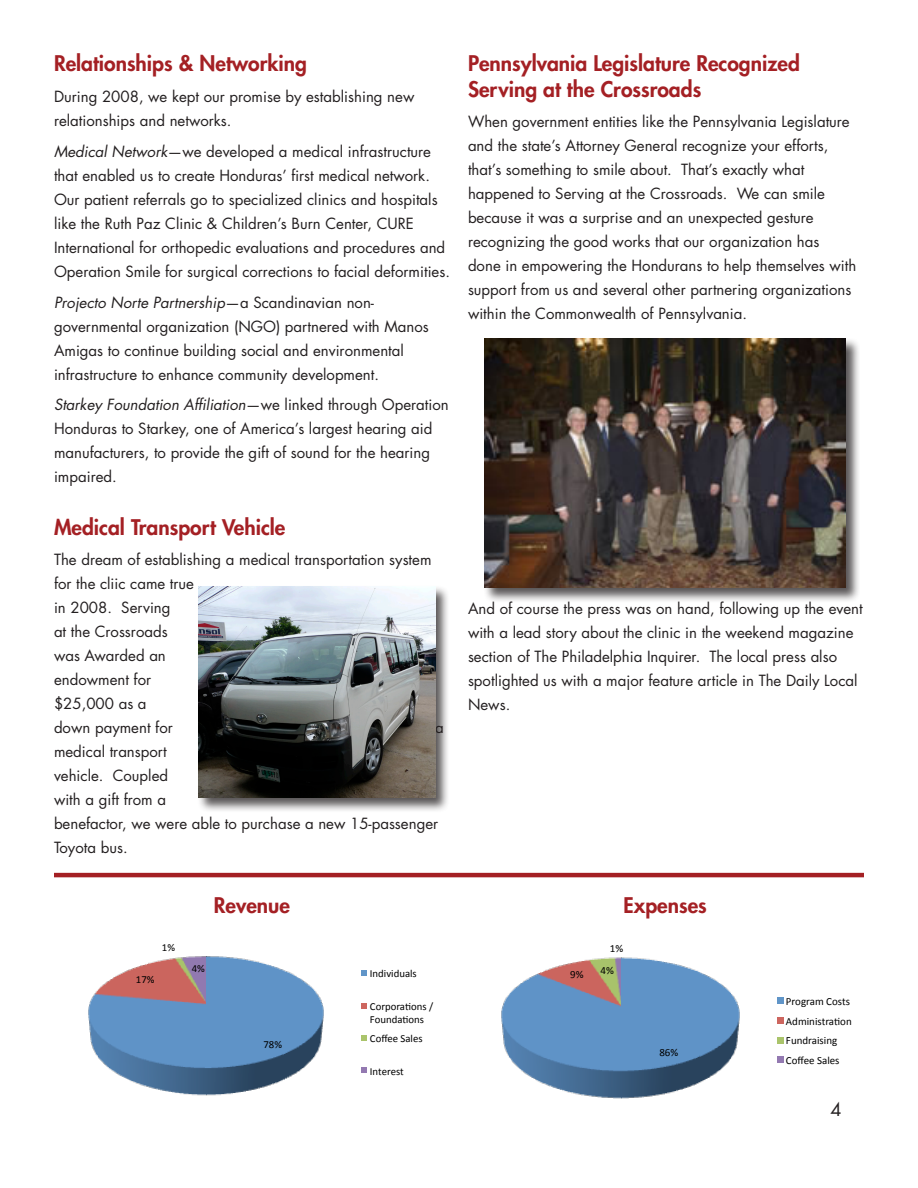
<style>
.page{position:relative;width:918px;height:1188px;background:#fff}
.page>*{position:absolute;margin:0;border:0;box-sizing:border-box;transform-origin:0 0}
.t1{font:800 21px/25.2px "Futura Std";color:#a42024}
.t2{font:18px "Futura Std";color:#231f20}
.t3{font:15px/24px "Futura Std";color:#231f20}
.t4{font:10.95px/19.8px "Calibri";color:#000}
.t5{font:10.8px/12.9px "Calibri";color:#000}
.s1{font-style:italic}
</style>
<div class="page">
<div style="left:197px;top:585px;width:253px;height:228px;background:#231f20;opacity:.75"></div>
<img style="left:199px;top:586px;width:236px;height:212px">
<div style="left:483px;top:337px;width:377px;height:266px;background:#231f20;opacity:.75"></div>
<img style="left:485px;top:339px;width:361px;height:249px">
<svg style="left:501px;top:957px;width:283px;height:142px"></svg>
<hr style="left:54px;top:873px;width:810px;height:4px;background:#a42024">
<svg style="left:88px;top:956px;width:279px;height:140px"></svg>
<h1 class="t1" style="left:54px;top:51px;width:255px">Relationships &amp; Networking</h1>
<p class="t3" style="left:54px;top:85px;width:362px">During 2008, we kept our promise by establishing new relationships and networks.</p>
<p class="t3" style="left:54px;top:139px;width:397px"><span class="s1">Medical Network</span>—we developed a medical infrastructure that enabled us to create Honduras’ first medical network.<br>Our patient referrals go to specialized clinics and hospitals like the Ruth Paz Clinic &amp; Children’s Burn Center, CURE International for orthopedic evaluations and procedures and Operation Smile for surgical corrections to facial deformities.</p>
<p class="t3" style="left:54px;top:290px;width:376px"><span class="s1">Projecto Norte Partnership</span>—a Scandinavian non&shy;governmental organization (NGO) partnered with Manos Amigas to continue building social and environmental infrastructure to enhance community development.</p>
<p class="t3" style="left:54px;top:393px;width:396px"><span class="s1">Starkey Foundation Affiliation</span>—we linked through Operation Honduras to Starkey, one of America’s largest hearing aid manufacturers, to provide the gift of sound for the hearing impaired.</p>
<h1 class="t1" style="left:54px;top:514px;width:233px">Medical Transport Vehicle</h1>
<p class="t3" style="left:54px;top:548px;width:379px">The dream of establishing a medical transportation system for the cliic came true<br>in 2008. Serving<br>at the Crossroads<br>was Awarded an<br>endowment for<br>$25,000 as a<br>down payment for</p>
<p class="t3" style="left:435px;top:716px;width:10px">a</p>
<p class="t3" style="left:54px;top:740px;width:386px">medical transport<br>vehicle. Coupled<br>with a gift from a<br>benefactor, we were able to purchase a new 15-passenger<br>Toyota bus.</p>
<h1 class="t1" style="left:468px;top:51px;width:333px">Pennsylvania Legislature Recognized<br>Serving at the Crossroads</h1>
<p class="t3" style="left:468px;top:110px;width:390px">When government entities like the Pennsylvania Legislature and the state’s Attorney General recognize your efforts, that’s something to smile about. That’s exactly what happened to Serving at the Crossroads. We can smile because it was a surprise and an unexpected gesture recognizing the good works that our organization has<br>done in empowering the Hondurans to help themselves with support from us and several other partnering organizations within the Commonwealth of Pennsylvania.</p>
<p class="t3" style="left:468px;top:597px;width:396px">And of course the press was on hand, following up the event with a lead story about the clinic in the weekend magazine section of The Philadelphia Inquirer. The local press also spotlighted us with a major feature article in The Daily Local News.</p>
<p class="t5" style="left:162px;top:942px;width:17px">1% </p>
<p class="t5" style="left:136px;top:973px;width:23px">17% </p>
<h1 class="t1" style="left:214px;top:892px;width:78px">Revenue</h1>
<h1 class="t1" style="left:624px;top:892px;width:85px">Expenses</h1>
<p class="t5" style="left:192px;top:963px;width:17px">4% </p>
<p class="t5" style="left:264px;top:1039px;width:23px">78% </p>
<p class="t5" style="left:370px;top:968px;width:51px">Individuals </p>
<p class="t5" style="left:370px;top:1000px;width:67px">Corpora4ons / <br>Founda4ons </p>
<p class="t5" style="left:370px;top:1033px;width:57px">Coffee Sales </p>
<p class="t5" style="left:370px;top:1065px;width:38px">Interest </p>
<p class="t4" style="left:570px;top:965px;width:17px">9% </p>
<p class="t4" style="left:610px;top:939px;width:17px">1% </p>
<p class="t4" style="left:601px;top:961px;width:17px">4% </p>
<p class="t4" style="left:659px;top:1043px;width:23px">86% </p>
<p class="t4" style="left:786px;top:992px;width:70px">Program Costs <br>Administra5on <br>Fundraising <br>Coffee Sales </p>
<p class="t2" style="left:831px;top:1098px;width:13px">4</p>
</div>
